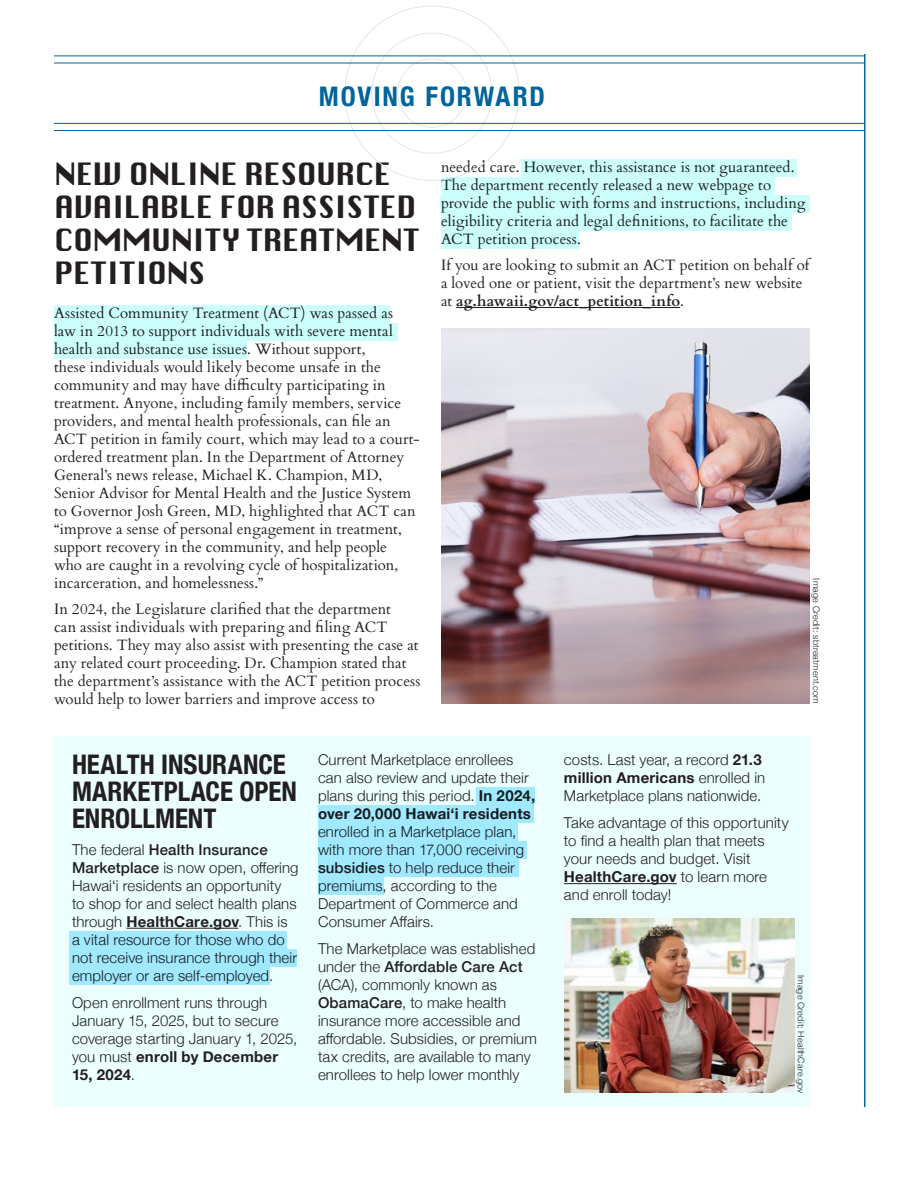
<style>
.page{position:relative;width:918px;height:1188px;background:#fff}
.page>*{position:absolute;margin:0;border:0;box-sizing:border-box;transform-origin:0 0}
.t1{font:30px/33px "Krungthep";letter-spacing:-.025em;color:#231f20}
.t2{font:700 condensed 27px/27px "Helvetica Neue";color:#231f20}
.t3{font:700 condensed 27px "Helvetica Neue";letter-spacing:.07em;color:#01649c}
.t4{font:15px/18px "Cardo";color:#231f20}
.t5{font:300 15px/18px "Helvetica Neue";letter-spacing:.005em;color:#231f20}
.t6{font:300 9px "Helvetica Neue";letter-spacing:.025em;color:#231f20}
.s1{font-weight:700}
.s2{font-weight:500}
</style>
<div class="page">
<hr style="left:864px;top:54px;width:2px;height:1053px;background:#01649c">
<hr style="left:456px;top:307px;width:224px;height:1px;background:#231f20">
<div style="left:398px;top:59px;width:68px;height:69px;border:1px solid #e1e7f1;border-radius:50%"></div>
<hr style="left:54px;top:123px;width:810px;height:1px;background:#01649c">
<hr style="left:54px;top:130px;width:810px;height:1px;background:#01649c">
<hr style="left:54px;top:56px;width:810px;height:1px;background:#01649c">
<hr style="left:54px;top:63px;width:810px;height:1px;background:#01649c">
<div style="left:54px;top:736px;width:756px;height:371px;background:#ebfffe"></div>
<hr style="left:127px;top:928px;width:111px;height:1px;background:#231f20">
<hr style="left:564px;top:883px;width:113px;height:1px;background:#231f20">
<div style="left:54px;top:305px;width:336px;height:18px;background:#ccfffc"></div>
<div style="left:54px;top:323px;width:343px;height:18px;background:#ccfffc"></div>
<div style="left:54px;top:341px;width:192px;height:18px;background:#ccfffc"></div>
<div style="left:521px;top:159px;width:275px;height:18px;background:#ccfffc"></div>
<div style="left:441px;top:177px;width:333px;height:18px;background:#ccfffc"></div>
<div style="left:441px;top:195px;width:369px;height:18px;background:#ccfffc"></div>
<div style="left:441px;top:213px;width:351px;height:18px;background:#ccfffc"></div>
<div style="left:441px;top:231px;width:138px;height:18px;background:#ccfffc"></div>
<div style="left:69px;top:932px;width:217px;height:18px;background:#a0e9fe"></div>
<div style="left:69px;top:950px;width:228px;height:18px;background:#a0e9fe"></div>
<div style="left:69px;top:968px;width:201px;height:18px;background:#a0e9fe"></div>
<div style="left:318px;top:824px;width:200px;height:18px;background:#a0e9fe"></div>
<div style="left:477px;top:788px;width:58px;height:18px;background:#a0e9fe"></div>
<div style="left:318px;top:842px;width:209px;height:18px;background:#a0e9fe"></div>
<div style="left:318px;top:806px;width:216px;height:18px;background:#a0e9fe"></div>
<div style="left:318px;top:860px;width:201px;height:18px;background:#a0e9fe"></div>
<img style="left:441px;top:328px;width:369px;height:375px">
<img style="left:564px;top:918px;width:231px;height:175px">
<div style="left:318px;top:878px;width:66px;height:18px;background:#a0e9fe"></div>
<p class="t3" style="left:319px;top:74px;width:228px">MOVING FORWARD</p>
<p class="t1" style="left:54px;top:158px;width:366px">NEW ONLINE RESOURCE<br>AVAILABLE FOR ASSISTED<br>COMMUNITY TREATMENT<br>PETITIONS</p>
<p class="t4" style="left:54px;top:303px;width:367px">Assisted Community Treatment (ACT) was passed as<br>law in 2013 to support individuals with severe mental health and substance use issues. Without support,<br>these individuals would likely become unsafe in the community and may have difficulty participating in treatment. Anyone, including family members, service providers, and mental health professionals, can file an ACT petition in family court, which may lead to a court&shy;ordered treatment plan. In the Department of Attorney General’s news release, Michael K. Champion, MD, Senior Advisor for Mental Health and the Justice System to Governor Josh Green, MD, highlighted that ACT can “improve a sense of personal engagement in treatment, support recovery in the community, and help people<br>who are caught in a revolving cycle of hospitalization, incarceration, and homelessness.”</p>
<p class="t4" style="left:54px;top:599px;width:368px">In 2024, the Legislature clarified that the department<br>can assist individuals with preparing and filing ACT petitions. They may also assist with presenting the case at any related court proceeding. Dr. Champion stated that the department’s assistance with the ACT petition process would help to lower barriers and improve access to</p>
<p class="t4" style="left:441px;top:157px;width:366px">needed care. However, this assistance is not guaranteed.<br>The department recently released a new webpage to provide the public with forms and instructions, including eligibility criteria and legal definitions, to facilitate the ACT petition process.</p>
<p class="t4" style="left:441px;top:256px;width:370px">If you are looking to submit an ACT petition on behalf of a loved one or patient, visit the department’s new website at <span class="s1">ag.hawaii.gov/act_petition_info</span>.</p>
<p class="t6" style="left:823px;top:578px;width:127px;rotate:90deg">Image Credit: sbtreatment.com</p>
<p class="t2" style="left:72px;top:749px;width:226px">HEALTH INSURANCE<br>MARKETPLACE OPEN<br>ENROLLMENT</p>
<p class="t5" style="left:72px;top:839px;width:228px">The federal <span class="s2">Health Insurance Marketplace</span> is now open, offering Hawai‘i residents an opportunity<br>to shop for and select health plans through <span class="s1">HealthCare.gov</span>. This is a vital resource for those who do not receive insurance through their employer or are self-employed.</p>
<p class="t5" style="left:72px;top:992px;width:227px">Open enrollment runs through<br>January 15, 2025, but to secure coverage starting January 1, 2025, you must <span class="s1">enroll by December<br>15, 2024</span>.</p>
<p class="t5" style="left:318px;top:750px;width:219px">Current Marketplace enrollees can also review and update their plans during this period. <span class="s1">In 2024, over 20,000 Hawai‘i residents </span>enrolled in a Marketplace plan, with more than 17,000 receiving <span class="s2">subsidies</span> to help reduce their premiums, according to the<br>Department of Commerce and<br>Consumer Affairs.</p>
<p class="t5" style="left:318px;top:939px;width:220px">The Marketplace was established under the <span class="s2">Affordable Care Act </span>(ACA), commonly known as<br><span class="s2">ObamaCare</span>, to make health insurance more accessible and affordable. Subsidies, or premium tax credits, are available to many enrollees to help lower monthly</p>
<p class="t5" style="left:564px;top:750px;width:203px">costs. Last year, a record <span class="s1">21.3 million Americans</span> enrolled in<br>Marketplace plans nationwide.</p>
<p class="t5" style="left:564px;top:813px;width:226px">Take advantage of this opportunity to find a health plan that meets your needs and budget. Visit<br><span class="s1">HealthCare.gov</span> to learn more and enroll today!</p>
<p class="t6" style="left:808px;top:975px;width:120px;rotate:90deg">Image Credit: HealthCare.gov</p>
</div>
